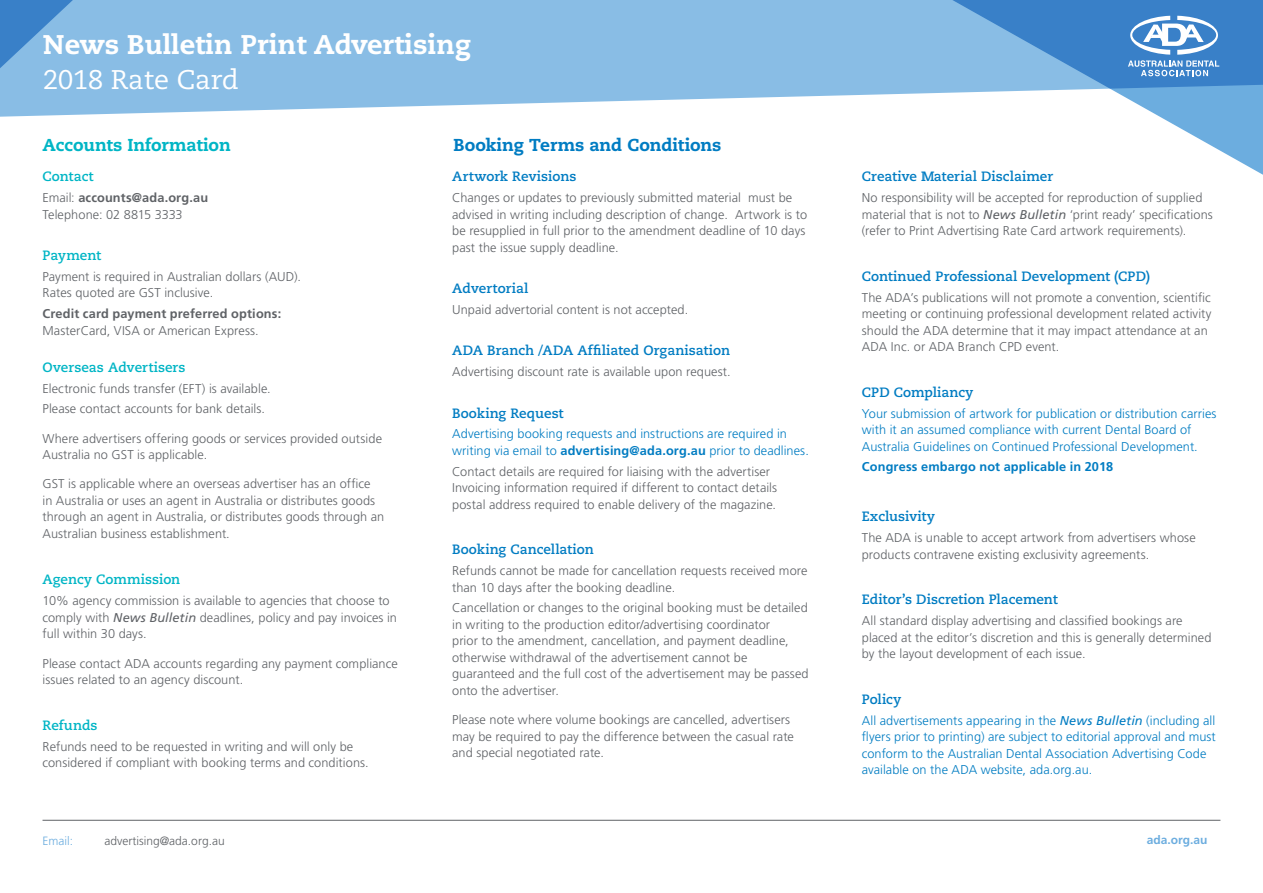
<style>
.page{position:relative;width:1263px;height:893px;background:#fff}
.page>*{position:absolute;margin:0;border:0;box-sizing:border-box;transform-origin:0 0}
.t1{font:800 27px "Caecilia LT Std";color:#fff}
.t2{font:27px "Caecilia LT Std";color:#fff}
.t3{font:800 17.25px "Caecilia LT Std";letter-spacing:-.005em;color:#007cc2}
.t4{font:800 17.25px "Caecilia LT Std";letter-spacing:-.005em;color:#00b5c5}
.t5{font:700 13.5px "Caecilia LT Std";color:#007cc2}
.t6{font:700 13.5px "Caecilia LT Std";letter-spacing:.005em;color:#00b5c5}
.t7{font:300 12.75px/16.5px "Frutiger LT Pro";letter-spacing:.005em;color:#5f6266}
.t8{font:300 12.75px/16.5px "Frutiger LT Pro";letter-spacing:.005em;color:#007cc2}
.t9{font:700 12.75px "Frutiger LT Pro";letter-spacing:.01em;color:#5f6266}
.t10{font:700 12.75px "Frutiger LT Pro";letter-spacing:.01em;color:#007cc2}
.t11{font:300 12px "Frutiger LT Pro";color:#5f6266}
.t12{font:700 12px "Frutiger LT Pro";color:#6caddf}
.t13{font:300 12px "Frutiger LT Pro";color:#6caddf}
.s1{font-weight:700}
.s2{font-weight:400;font-style:italic}
</style>
<div class="page">
<svg style="left:247px;top:0;width:676px;height:111px;background:#92c2e7"></svg>
<svg style="left:0;top:0;width:247px;height:117px;background:#85b9e3"></svg>
<svg style="left:923px;top:0;width:340px;height:175px"></svg>
<svg style="left:1128px;top:16px;width:91px;height:60px"></svg>
<hr style="left:43px;top:820px;width:1177px;height:1px;background:#5f6266">
<h1 class="t1" style="left:43px;top:28px;width:429px">News Bulletin Print Advertising</h1>
<h1 class="t2" style="left:43px;top:64px;width:197px">2018 Rate Card</h1>
<h2 class="t4" style="left:43px;top:134px;width:190px">Accounts Information</h2>
<h2 class="t3" style="left:454px;top:134px;width:269px">Booking Terms and Conditions</h2>
<p class="t6" style="left:43px;top:169px;width:53px">Contact</p>
<p class="t7" style="left:43px;top:190px;width:167px">Email: <span class="s1">accounts@ada.org.au<br></span>Telephone: 02 8815 3333</p>
<p class="t6" style="left:43px;top:247px;width:60px">Payment</p>
<p class="t7" style="left:43px;top:268px;width:260px">Payment is required in Australian dollars (AUD).<br>Rates quoted are GST inclusive.</p>
<p class="t9" style="left:43px;top:306px;width:240px">Credit card payment preferred options:</p>
<p class="t7" style="left:43px;top:322px;width:218px">MasterCard, VISA or American Express.</p>
<p class="t6" style="left:43px;top:359px;width:145px">Overseas Advertisers</p>
<p class="t7" style="left:43px;top:378px;width:230px;line-height:20.7px">Electronic funds transfer (EFT) is available.<br>Please contact accounts for bank details.</p>
<p class="t7" style="left:43px;top:430px;width:341px">Where advertisers offering goods or services provided outside<br>Australia no GST is applicable.</p>
<p class="t7" style="left:43px;top:476px;width:343px">GST is applicable where an overseas advertiser has an office<br>in Australia or uses an agent in Australia or distributes goods through an agent in Australia, or distributes goods through an Australian business establishment.</p>
<p class="t6" style="left:43px;top:571px;width:139px">Agency Commission</p>
<p class="t7" style="left:43px;top:593px;width:356px">10% agency commission is available to agencies that choose to comply with <span class="s2">News Bulletin</span> deadlines, policy and pay invoices in full within 30 days.</p>
<p class="t7" style="left:43px;top:655px;width:357px">Please contact ADA accounts regarding any payment compliance issues related to an agency discount.</p>
<p class="t6" style="left:43px;top:717px;width:57px">Refunds</p>
<p class="t7" style="left:43px;top:738px;width:328px">Refunds need to be requested in writing and will only be considered if compliant with booking terms and conditions.</p>
<p class="t5" style="left:452px;top:169px;width:126px">Artwork Revisions</p>
<p class="t7" style="left:452px;top:190px;width:356px">Changes or updates to previously submitted material must be advised in writing including description of change. Artwork is to be resupplied in full prior to the amendment deadline of 10 days past the issue supply deadline.</p>
<p class="t5" style="left:452px;top:280px;width:78px">Advertorial</p>
<p class="t7" style="left:452px;top:301px;width:238px">Unpaid advertorial content is not accepted.</p>
<p class="t5" style="left:452px;top:343px;width:279px">ADA Branch /ADA Affiliated Organisation</p>
<p class="t7" style="left:452px;top:364px;width:280px">Advertising discount rate is available upon request.</p>
<p class="t5" style="left:452px;top:405px;width:113px">Booking Request</p>
<p class="t8" style="left:452px;top:426px;width:358px">Advertising booking requests and instructions are required in writing via email to <span class="s1">advertising@ada.org.au</span> prior to deadlines.</p>
<p class="t7" style="left:452px;top:463px;width:326px">Contact details are required for liaising with the advertiser<br>Invoicing information required if different to contact details postal address required to enable delivery of the magazine.</p>
<p class="t5" style="left:452px;top:542px;width:143px">Booking Cancellation</p>
<p class="t7" style="left:452px;top:563px;width:357px">Refunds cannot be made for cancellation requests received more than 10 days after the booking deadline.</p>
<p class="t7" style="left:452px;top:600px;width:358px">Cancellation or changes to the original booking must be detailed in writing to the production editor/advertising coordinator<br>prior to the amendment, cancellation, and payment deadline, otherwise withdrawal of the advertisement cannot be guaranteed and the full cost of the advertisement may be passed onto the advertiser.</p>
<p class="t7" style="left:452px;top:712px;width:343px">Please note where volume bookings are cancelled, advertisers may be required to pay the difference between the casual rate and special negotiated rate.</p>
<p class="t5" style="left:862px;top:169px;width:193px">Creative Material Disclaimer</p>
<p class="t7" style="left:862px;top:190px;width:352px">No responsibility will be accepted for reproduction of supplied material that is not to <span class="s2">News Bulletin</span> ‘print ready’ specifications (refer to Print Advertising Rate Card artwork requirements).</p>
<p class="t5" style="left:862px;top:268px;width:290px">Continued Professional Development (CPD)</p>
<p class="t7" style="left:862px;top:289px;width:351px">The ADA’s publications will not promote a convention, scientific meeting or continuing professional development related activity should the ADA determine that it may impact attendance at an ADA Inc. or ADA Branch CPD event.</p>
<p class="t5" style="left:862px;top:384px;width:113px">CPD Compliancy</p>
<p class="t8" style="left:862px;top:405px;width:356px">Your submission of artwork for publication or distribution carries with it an assumed compliance with current Dental Board of<br>Australia Guidelines on Continued Professional Development.</p>
<p class="t10" style="left:862px;top:459px;width:253px">Congress embargo not applicable in 2018</p>
<p class="t5" style="left:862px;top:509px;width:75px">Exclusivity</p>
<p class="t7" style="left:862px;top:530px;width:335px">The ADA is unable to accept artwork from advertisers whose products contravene existing exclusivity agreements.</p>
<p class="t5" style="left:862px;top:592px;width:197px">Editor’s Discretion Placement</p>
<p class="t7" style="left:862px;top:613px;width:351px">All standard display advertising and classified bookings are placed at the editor’s discretion and this is generally determined by the layout development of each issue.</p>
<p class="t5" style="left:862px;top:691px;width:41px">Policy</p>
<p class="t8" style="left:862px;top:712px;width:355px">All advertisements appearing in the <span class="s2">News Bulletin</span> (including all flyers prior to printing) are subject to editorial approval and must conform to the Australian Dental Association Advertising Code available on the ADA website, ada.org.au.</p>
<p class="t13" style="left:43px;top:834px;width:32px">Email:</p>
<p class="t11" style="left:104px;top:834px;width:122px">advertising@ada.org.au</p>
<p class="t12" style="left:1147px;top:833px;width:62px">ada.org.au</p>
</div>
